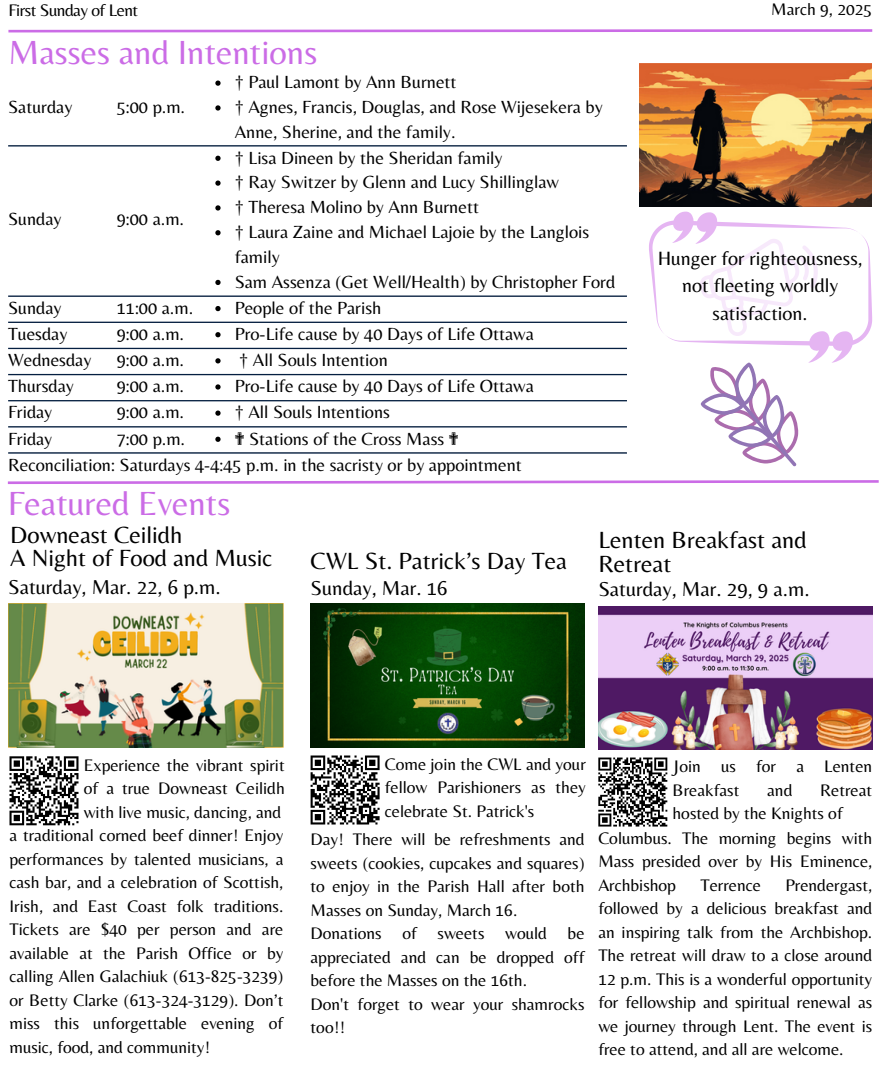
<style>
.page{position:relative;width:882px;height:1071px;background:#fff}
.page>*{position:absolute;margin:0;border:0;box-sizing:border-box;transform-origin:0 0}
.t1{font:34.82px "Belleza";color:#cb6ce6}
.t2{font:24.32px/23.4px "Belleza";color:#000}
.t3{font:20.82px "Belleza";color:#000}
.t4{font:19.95px/27.5px "Belleza";color:#000;text-align:center}
.t5{font:18.38px/24.8px "Belleza";color:#000}
.t6{font:17.5px "Belleza";letter-spacing:-.03em;color:#000}
.t7{font:17.5px "Belleza";color:#000}
.t8{font:17.32px/23.4px "Belleza";color:#000;text-align:justify}
.s1{font-family:"Free Serif"}
</style>
<div class="page">
<svg style="left:8px;top:29px;width:865px;height:4px;background:#dc9eee"></svg>
<svg style="left:8px;top:80px;width:619px;height:357px"></svg>
<svg style="left:215px;top:81px;width:6px;height:5px"></svg>
<svg style="left:215px;top:105px;width:6px;height:6px"></svg>
<svg style="left:215px;top:156px;width:6px;height:5px"></svg>
<svg style="left:215px;top:181px;width:6px;height:5px"></svg>
<svg style="left:215px;top:205px;width:6px;height:6px"></svg>
<svg style="left:215px;top:230px;width:6px;height:5px"></svg>
<svg style="left:215px;top:280px;width:6px;height:5px"></svg>
<svg style="left:215px;top:306px;width:6px;height:5px"></svg>
<svg style="left:215px;top:332px;width:6px;height:5px"></svg>
<svg style="left:215px;top:358px;width:6px;height:5px"></svg>
<svg style="left:215px;top:384px;width:6px;height:6px"></svg>
<svg style="left:215px;top:411px;width:6px;height:5px"></svg>
<svg style="left:215px;top:437px;width:6px;height:5px"></svg>
<hr style="left:8px;top:145px;width:619px;height:2px;background:#051f41">
<hr style="left:8px;top:296px;width:619px;height:1px;background:#051f41">
<hr style="left:8px;top:322px;width:619px;height:1px;background:#051f41">
<hr style="left:8px;top:348px;width:619px;height:1px;background:#051f41">
<hr style="left:8px;top:374px;width:619px;height:1px;background:#051f41">
<hr style="left:8px;top:400px;width:619px;height:1px;background:#051f41">
<hr style="left:8px;top:426px;width:619px;height:2px;background:#051f41">
<hr style="left:8px;top:452px;width:619px;height:2px;background:#051f41">
<svg style="left:7px;top:480px;width:872px;height:4px"></svg>
<svg style="left:10px;top:756px;width:69px;height:69px"></svg>
<img style="left:8px;top:604px;width:276px;height:144px">
<svg style="left:311px;top:756px;width:69px;height:69px"></svg>
<img style="left:310px;top:603px;width:274px;height:145px">
<svg style="left:598px;top:758px;width:69px;height:69px"></svg>
<img style="left:639px;top:63px;width:233px;height:143px">
<img style="left:598px;top:606px;width:275px;height:143px">
<svg style="left:649px;top:212px;width:223px;height:254px"></svg>
<p class="t6" style="left:8px;top:-1px;width:131px">First Sunday of Lent</p>
<p class="t7" style="left:771px;top:-1px;width:102px">March 9, 2025</p>
<p class="t1" style="left:8px;top:32px;width:310px">Masses and Intentions</p>
<p class="t5" style="left:8px;top:94px;width:66px">Saturday</p>
<p class="t5" style="left:117px;top:94px;width:70px">5:00 p.m.</p>
<p class="t5" style="left:8px;top:206px;width:55px">Sunday</p>
<p class="t5" style="left:117px;top:206px;width:69px">9:00 a.m.</p>
<p class="t5" style="left:235px;top:69px;width:223px">† Paul Lamont by Ann Burnett</p>
<h1 class="t5" style="left:235px;top:94px;width:370px">† Agnes, Francis, Douglas, and Rose Wijesekera by<br>Anne, Sherine, and the family.</h1>
<p class="t5" style="left:235px;top:145px;width:269px">† Lisa Dineen by the Sheridan family</p>
<p class="t5" style="left:235px;top:169px;width:326px">† Ray Switzer by Glenn and Lucy Shillinglaw</p>
<p class="t5" style="left:235px;top:194px;width:246px">† Theresa Molino by Ann Burnett</p>
<p class="t5" style="left:235px;top:219px;width:356px">† Laura Zaine and Michael Lajoie by the Langlois family</p>
<p class="t5" style="left:235px;top:269px;width:382px">Sam Assenza (Get Well/Health) by Christopher Ford</p>
<p class="t5" style="left:8px;top:295px;width:55px">Sunday</p>
<p class="t5" style="left:117px;top:295px;width:78px">11:00 a.m.</p>
<p class="t5" style="left:235px;top:295px;width:148px">People of the Parish</p>
<p class="t5" style="left:8px;top:321px;width:61px">Tuesday</p>
<p class="t5" style="left:117px;top:321px;width:69px">9:00 a.m.</p>
<p class="t5" style="left:235px;top:321px;width:301px">Pro-Life cause by 40 Days of Life Ottawa</p>
<p class="t5" style="left:8px;top:347px;width:85px">Wednesday</p>
<p class="t5" style="left:117px;top:347px;width:69px">9:00 a.m.</p>
<p class="t5" style="left:239px;top:347px;width:150px">† All Souls Intention</p>
<p class="t5" style="left:8px;top:373px;width:67px">Thursday</p>
<p class="t5" style="left:117px;top:373px;width:69px">9:00 a.m.</p>
<p class="t5" style="left:235px;top:373px;width:301px">Pro-Life cause by 40 Days of Life Ottawa</p>
<p class="t5" style="left:8px;top:399px;width:46px">Friday</p>
<p class="t5" style="left:117px;top:399px;width:69px">9:00 a.m.</p>
<p class="t5" style="left:235px;top:399px;width:157px">† All Souls Intentions</p>
<p class="t5" style="left:8px;top:426px;width:46px">Friday</p>
<p class="t5" style="left:117px;top:426px;width:70px">7:00 p.m.</p>
<p class="t5" style="left:235px;top:426px;width:225px"><span class="s1">✟</span> Stations of the Cross Mass <span class="s1">✟</span></p>
<p class="t5" style="left:8px;top:452px;width:515px">Reconciliation: Saturdays 4-4:45 p.m. in the sacristy or by appointment</p>
<p class="t4" style="left:658px;top:244px;width:206px">Hunger for righteousness, not fleeting worldly satisfaction.</p>
<p class="t1" style="left:8px;top:483px;width:224px">Featured Events</p>
<p class="t2" style="left:10px;top:522px;width:264px">Downeast Ceilidh<br>A Night of Food and Music</p>
<p class="t3" style="left:8px;top:574px;width:214px">Saturday, Mar. 22, 6 p.m.</p>
<p class="t2" style="left:311px;top:548px;width:258px">CWL St. Patrick’s Day Tea</p>
<h1 class="t3" style="left:311px;top:575px;width:139px">Sunday, Mar. 16</h1>
<h3 class="t2" style="left:598px;top:528px;width:210px">Lenten Breakfast and<br>Retreat</h3>
<h3 class="t3" style="left:598px;top:577px;width:213px">Saturday, Mar. 29, 9 a.m.</h3>
<h3 class="t8" style="left:84px;top:753px;width:203px">Experience the vibrant spirit of a true Downeast Ceilidh with live music, dancing, and</h3>
<p class="t8" style="left:10px;top:823px;width:275px">a traditional corned beef dinner! Enjoy performances by talented musicians, a cash bar, and a celebration of Scottish, Irish, and East Coast folk traditions.<br>Tickets are $40 per person and are available at the Parish Office or by calling Allen Galachiuk (613-825-3239) or Betty Clarke (613-324-3129). Don’t miss this unforgettable evening of music, food, and community!</p>
<h2 class="t8" style="left:385px;top:752px;width:203px">Come join the CWL and your fellow Parishioners as they celebrate St. Patrick's</h2>
<h2 class="t8" style="left:311px;top:827px;width:275px">Day! There will be refreshments and sweets (cookies, cupcakes and squares) to enjoy in the Parish Hall after both Masses on Sunday, March 16.</h2>
<h2 class="t8" style="left:311px;top:921px;width:275px">Donations of sweets would be appreciated and can be dropped off before the Masses on the 16th.</h2>
<h3 class="t8" style="left:311px;top:992px;width:275px">Don't forget to wear your shamrocks too!!</h3>
<p class="t8" style="left:673px;top:754px;width:201px">Join us for a Lenten<br>Breakfast</p>
<p class="t8" style="left:767px;top:778px;width:27px">and</p>
<p class="t8" style="left:673px;top:778px;width:201px;text-indent:148px">Retreat hosted by the Knights of</p>
<p class="t8" style="left:598px;top:826px;width:275px">Columbus. The morning begins with Mass presided over by His Eminence, Archbishop</p>
<p class="t8" style="left:598px;top:873px;width:275px;text-indent:187px">Prendergast, followed by a delicious breakfast and an inspiring talk from the Archbishop.<br>The retreat will draw to a close around 12 p.m. This is a wonderful opportunity for fellowship and spiritual renewal as we journey through Lent. The event is free to attend, and all are welcome.</p>
<p class="t8" style="left:700px;top:873px;width:62px">Terrence</p>
</div>
